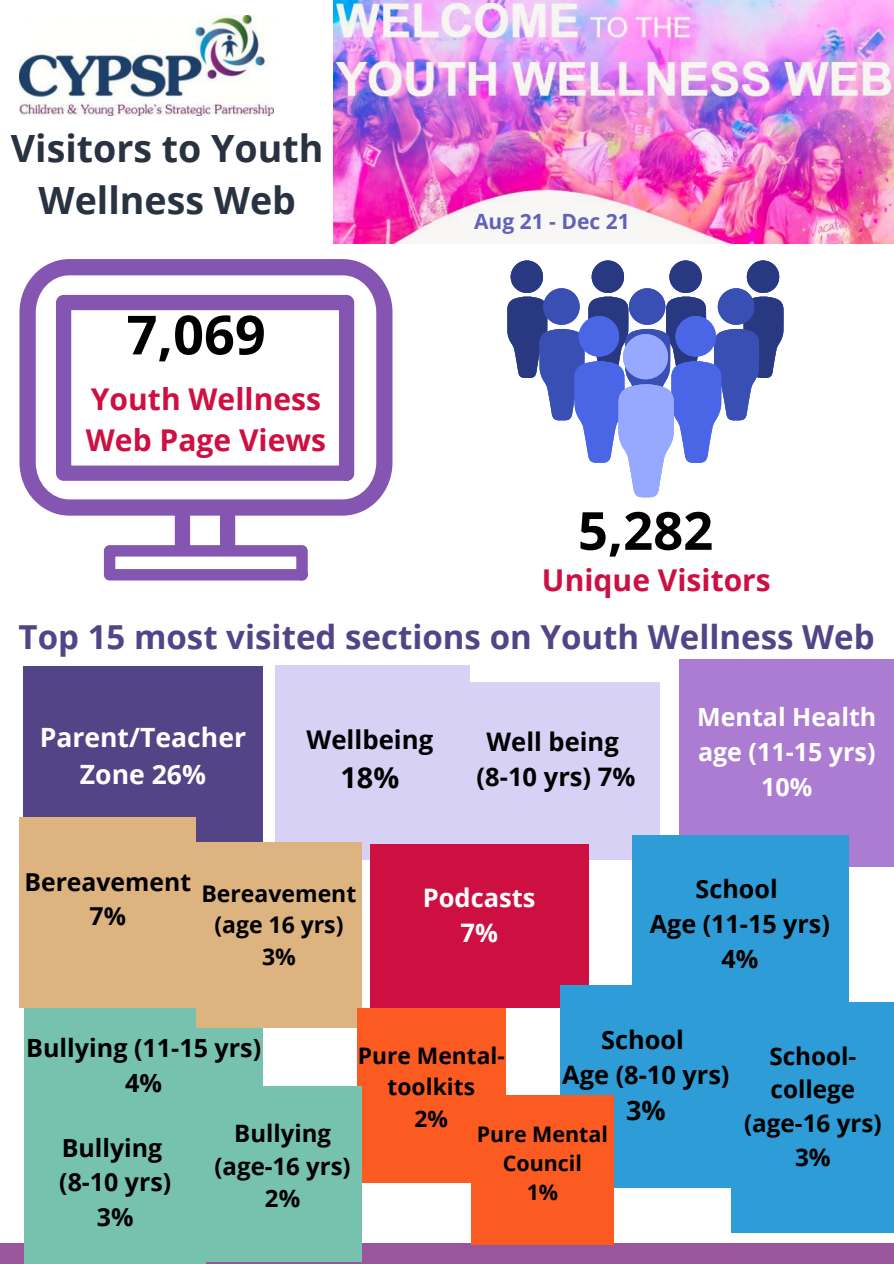
<style>
.page{position:relative;width:894px;height:1264px;background:#fff}
.page>*{position:absolute;margin:0;border:0;box-sizing:border-box;transform-origin:0 0}
.t1{font:700 54px "Open Sans";color:#000}
.t2{font:700 52.5px "Open Sans";color:#000}
.t3{font:700 37.5px/51.8px "Open Sans";color:#293241;text-align:center}
.t4{font:700 33px "Open Sans";color:#524487}
.t5{font:700 30px/41.7px "Open Sans";color:#cd1041}
.t6{font:700 28.8px "Open Sans";color:#000}
.t7{font:700 26.85px "Open Sans";color:#000}
.t8{font:700 26.55px/37.2px "Open Sans";color:#fff;text-align:center}
.t9{font:700 25.8px "Open Sans";color:#000}
.t10{font:700 25.5px "Open Sans";color:#000}
.t11{font:700 25.5px "Open Sans";color:#fff}
.t12{font:700 25.35px "Open Sans";color:#000}
.t13{font:700 25.05px "Open Sans";color:#000}
.t14{font:700 25.05px/35px "Open Sans";color:#fff}
.t15{font:700 24.9px "Open Sans";color:#000}
.t16{font:700 24.75px "Open Sans";color:#000}
.t17{font:700 24.3px/33.8px "Open Sans";color:#000}
.t18{font:700 24px "Open Sans";color:#000}
.t19{font:700 22.95px "Open Sans";color:#000}
.t20{font:700 22.8px/31.5px "Open Sans";color:#000;text-align:center}
.t21{font:700 21.45px/29.2px "Open Sans";color:#000;text-align:center}
.t22{font:700 21px "Open Sans";color:#5f62b7}
</style>
<div class="page">
<img style="left:19px;top:16px;width:254px;height:100px">
<div style="left:0;top:1243px;width:893px;height:20px;background:#99569d"></div>
<img style="left:333px;top:0;width:560px;height:243px">
<svg style="left:19px;top:259px;width:373px;height:256px"></svg>
<svg style="left:56px;top:295px;width:300px;height:188px"></svg>
<svg style="left:104px;top:499px;width:205px;height:81px"></svg>
<svg style="left:507px;top:260px;width:276px;height:237px"></svg>
<div style="left:622px;top:334px;width:45px;height:45px;background:#97a9ff;border-radius:50%"></div>
<div style="left:23px;top:666px;width:239px;height:210px;background:#524487"></div>
<div style="left:275px;top:665px;width:194px;height:195px;background:#d7d1f5"></div>
<div style="left:679px;top:659px;width:214px;height:207px;background:#ab7cd2"></div>
<div style="left:452px;top:682px;width:207px;height:178px;background:#d7d1f5"></div>
<div style="left:370px;top:844px;width:218px;height:164px;background:#cd1041"></div>
<div style="left:631px;top:834px;width:217px;height:200px;background:#2d9cd7"></div>
<div style="left:25px;top:985px;width:238px;height:185px;background:#76c2af"></div>
<div style="left:19px;top:817px;width:177px;height:190px;background:#ddb47f"></div>
<div style="left:560px;top:985px;width:171px;height:203px;background:#2d9cd7"></div>
<div style="left:25px;top:1094px;width:181px;height:169px;background:#76c2af"></div>
<div style="left:196px;top:841px;width:165px;height:186px;background:#ddb47f"></div>
<div style="left:731px;top:1002px;width:162px;height:230px;background:#2d9cd7"></div>
<div style="left:357px;top:1008px;width:148px;height:174px;background:#fb5b21"></div>
<div style="left:203px;top:1086px;width:159px;height:175px;background:#76c2af"></div>
<div style="left:471px;top:1095px;width:142px;height:150px;background:#fb5b21"></div>
<p class="t3" style="left:11px;top:122px;width:314px">Visitors to Youth<br>Wellness Web</p>
<p class="t1" style="left:126px;top:297px;width:140px">7,069</p>
<p class="t5" style="left:86px;top:377px;width:242px">Youth Wellness<br>Web Page Views</p>
<p class="t22" style="left:474px;top:207px;width:157px">Aug 21 - Dec 21</p>
<p class="t2" style="left:577px;top:493px;width:137px">5,282</p>
<p class="t5" style="left:542px;top:558px;width:230px">Unique Visitors</p>
<p class="t4" style="left:19px;top:614px;width:857px">Top 15 most visited sections on Youth Wellness Web</p>
<p class="t8" style="left:40px;top:718px;width:208px">Parent/Teacher<br>Zone 26%</p>
<p class="t9" style="left:306px;top:721px;width:128px">Wellbeing</p>
<p class="t6" style="left:340px;top:757px;width:60px">18%</p>
<p class="t10" style="left:486px;top:724px;width:134px">Well being</p>
<p class="t10" style="left:476px;top:758px;width:160px">(8-10 yrs) 7%</p>
<p class="t14" style="left:697px;top:698px;width:181px">Mental Health age (11-15 yrs)</p>
<p class="t14" style="left:761px;top:768px;width:53px">10%</p>
<p class="t16" style="left:24px;top:864px;width:168px">Bereavement</p>
<p class="t16" style="left:90px;top:898px;width:38px">7%</p>
<p class="t19" style="left:201px;top:877px;width:156px">Bereavement</p>
<p class="t19" style="left:214px;top:908px;width:131px">(age 16 yrs)</p>
<p class="t19" style="left:262px;top:940px;width:35px">3%</p>
<p class="t11" style="left:422px;top:880px;width:114px">Podcasts</p>
<p class="t11" style="left:460px;top:915px;width:39px">7%</p>
<p class="t13" style="left:695px;top:871px;width:83px">School</p>
<p class="t13" style="left:649px;top:906px;width:181px">Age (11-15 yrs)</p>
<p class="t13" style="left:721px;top:941px;width:38px">4%</p>
<p class="t13" style="left:26px;top:1029px;width:236px">Bullying (11-15 yrs)</p>
<p class="t13" style="left:125px;top:1064px;width:38px">4%</p>
<p class="t15" style="left:62px;top:1129px;width:102px">Bullying</p>
<p class="t15" style="left:59px;top:1164px;width:113px">(8-10 yrs)</p>
<p class="t15" style="left:97px;top:1199px;width:38px">3%</p>
<p class="t18" style="left:234px;top:1116px;width:98px">Bullying</p>
<p class="t18" style="left:214px;top:1148px;width:138px">(age-16 yrs)</p>
<p class="t18" style="left:265px;top:1181px;width:37px">2%</p>
<p class="t12" style="left:601px;top:1022px;width:84px">School</p>
<p class="t12" style="left:562px;top:1057px;width:169px">Age (8-10 yrs)</p>
<p class="t7" style="left:626px;top:1091px;width:41px">3%</p>
<p class="t20" style="left:358px;top:1038px;width:148px">Pure Mental&shy;toolkits</p>
<p class="t20" style="left:414px;top:1102px;width:35px">2%</p>
<p class="t21" style="left:476px;top:1118px;width:133px">Pure Mental<br>Council</p>
<p class="t21" style="left:526px;top:1177px;width:33px">1%</p>
<p class="t17" style="left:769px;top:1038px;width:88px">School&shy;college</p>
<p class="t17" style="left:743px;top:1105px;width:139px">(age-16 yrs)</p>
<p class="t17" style="left:794px;top:1139px;width:37px">3%</p>
</div>
